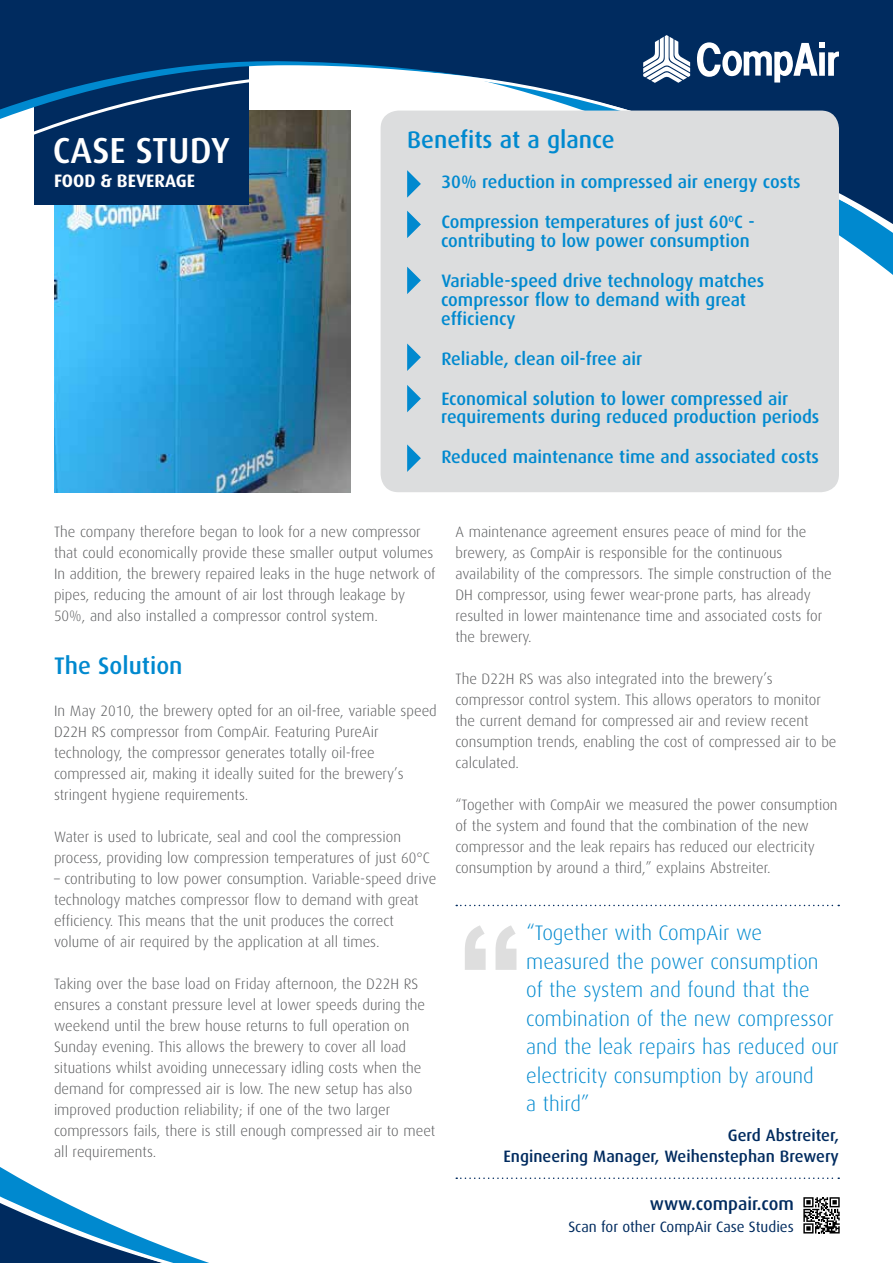
<style>
.page{position:relative;width:893px;height:1263px;background:#fff}
.page>*{position:absolute;margin:0;border:0;box-sizing:border-box;transform-origin:0 0}
.t1{font:700 145.65px "Akkurat";color:#58595b}
.t2{font:500 36.15px "Dax";color:#fff}
.t3{font:500 24px "Dax";color:#0089cf}
.t4{font:300 21px/28.5px "Dax";color:#0089cf}
.t5{font:500 18px/18.8px "Dax";color:#0089cf}
.t6{font:500 18px "Dax";color:#002b5f}
.t7{font:700 18px "Dax";color:#fff}
.t8{font:500 16.5px/21px "Dax";color:#002b5f;text-align:right}
.t9{font:300 15px/21px "Dax";color:#58595b}
.t10{font:15px "Dax";color:#002b5f}
</style>
<div class="page">
<img style="left:54px;top:289px;width:297px;height:203px">
<svg style="left:54px;top:263px;width:839px;height:26px"></svg>
<svg style="left:0;top:0;width:893px;height:263px;background:#345e86"></svg>
<svg style="left:697px;top:42px;width:142px;height:41px"></svg>
<svg style="left:643px;top:35px;width:47px;height:48px"></svg>
<svg style="left:0;top:1167px;width:840px;height:96px"></svg>
<div style="left:581px;top:1208px;width:312px;height:55px;background:#fff"></div>
<div style="left:381px;top:111px;width:458px;height:381px;background:#dcddde;border-radius:18px"></div>
<svg style="left:407px;top:170px;width:14px;height:28px"></svg>
<svg style="left:407px;top:211px;width:14px;height:27px"></svg>
<svg style="left:407px;top:385px;width:14px;height:27px"></svg>
<div style="left:800px;top:1194px;width:43px;height:43px;background:#fff"></div>
<svg style="left:803px;top:1197px;width:37px;height:36px"></svg>
<svg style="left:407px;top:343px;width:14px;height:28px"></svg>
<svg style="left:456px;top:905px;width:383px;height:1px"></svg>
<svg style="left:456px;top:1177px;width:383px;height:2px"></svg>
<svg style="left:407px;top:444px;width:14px;height:28px"></svg>
<svg style="left:407px;top:267px;width:14px;height:27px"></svg>
<h2 class="t2" style="left:53px;top:130px;width:178px">CASE STUDY</h2>
<h3 class="t3" style="left:407px;top:126px;width:209px">Benefits at a glance</h3>
<p class="t5" style="left:441px;top:173px;width:361px">30% reduction in compressed air energy costs</p>
<p class="t5" style="left:441px;top:213px;width:315px">Compression temperatures of just 60<sup>o</sup>C - contributing to low power consumption</p>
<p class="t5" style="left:441px;top:272px;width:324px">Variable-speed drive technology matches compressor flow to demand with great efficiency</p>
<p class="t5" style="left:441px;top:349px;width:202px">Reliable, clean oil-free air</p>
<p class="t5" style="left:441px;top:389px;width:380px">Economical solution to lower compressed air requirements during reduced production periods</p>
<p class="t5" style="left:441px;top:448px;width:379px">Reduced maintenance time and associated costs</p>
<p class="t7" style="left:54px;top:171px;width:143px">FOOD &amp; BEVERAGE</p>
<p class="t9" style="left:54px;top:521px;width:383px">The company therefore began to look for a new compressor that could economically provide these smaller output volumes In addition, the brewery repaired leaks in the huge network of pipes, reducing the amount of air lost through leakage by 50%, and also installed a compressor control system.</p>
<h3 class="t3" style="left:54px;top:652px;width:130px">The Solution</h3>
<p class="t9" style="left:54px;top:700px;width:384px">In May 2010, the brewery opted for an oil-free, variable speed D22H RS compressor from CompAir. Featuring PureAir technology, the compressor generates totally oil-free compressed air, making it ideally suited for the brewery’s stringent hygiene requirements.</p>
<p class="t9" style="left:54px;top:827px;width:377px">Water is used to lubricate, seal and cool the compression process, providing low compression temperatures of just 60°C</p>
<p class="t9" style="left:54px;top:869px;width:384px">– contributing to low power consumption. Variable-speed drive technology matches compressor flow to demand with great efficiency. This means that the unit produces the correct volume of air required by the application at all times.</p>
<p class="t9" style="left:54px;top:974px;width:383px">Taking over the base load on Friday afternoon, the D22H RS ensures a constant pressure level at lower speeds during the weekend until the brew house returns to full operation on Sunday evening. This allows the brewery to cover all load situations whilst avoiding unnecessary idling costs when the demand for compressed air is low. The new setup has also improved production reliability; if one of the two larger compressors fails, there is still enough compressed air to meet all requirements.</p>
<p class="t9" style="left:455px;top:521px;width:378px">A maintenance agreement ensures peace of mind for the brewery, as CompAir is responsible for the continuous availability of the compressors. The simple construction of the DH compressor, using fewer wear-prone parts, has already resulted in lower maintenance time and associated costs for the brewery.</p>
<p class="t9" style="left:455px;top:668px;width:383px">The D22H RS was also integrated into the brewery’s compressor control system. This allows operators to monitor the current demand for compressed air and review recent consumption trends, enabling the cost of compressed air to be calculated.</p>
<p class="t9" style="left:455px;top:795px;width:384px">“Together with CompAir we measured the power consumption of the system and found that the combination of the new compressor and the leak repairs has reduced our electricity consumption by around a third,” explains Abstreiter.</p>
<h1 class="t1" style="left:455px;top:887px;width:72px">“</h1>
<h3 class="t4" style="left:526px;top:919px;width:314px">“Together with CompAir we measured the power consumption of the system and found that the combination of the new compressor and the leak repairs has reduced our electricity consumption by around<br>a third”</h3>
<p class="t8" style="left:503px;top:1125px;width:337px">Gerd Abstreiter,<br>Engineering Manager, Weihenstephan Brewery</p>
<p class="t6" style="left:650px;top:1193px;width:145px">www.compair.com</p>
<p class="t10" style="left:568px;top:1219px;width:227px">Scan for other CompAir Case Studies</p>
</div>
